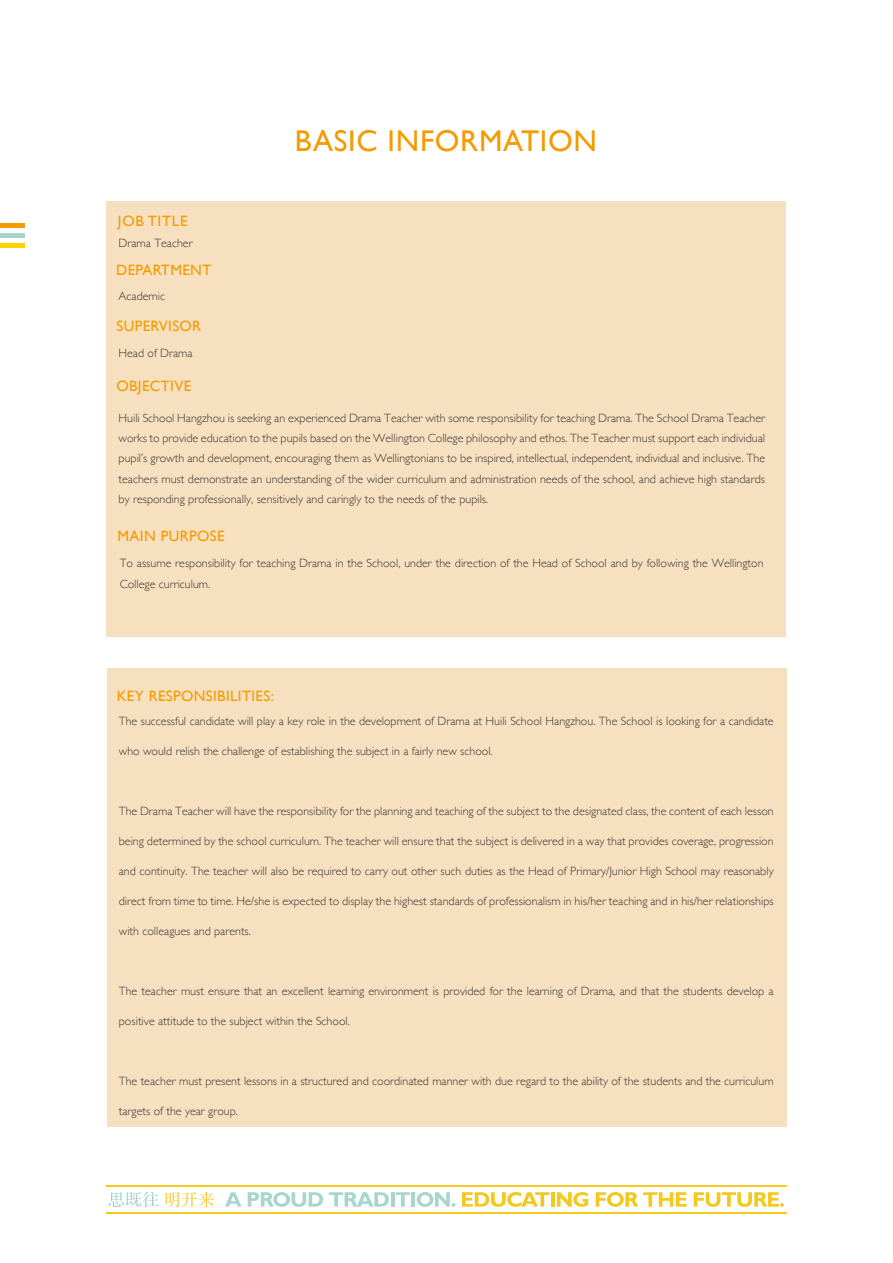
<style>
.page{position:relative;width:893px;height:1263px;background:#fff}
.page>*{position:absolute;margin:0;border:0;box-sizing:border-box;transform-origin:0 0}
.t1{font:30px "Gill Sans";letter-spacing:.025em;color:#f39b00}
.t2{font:15px "Gill Sans";letter-spacing:.025em;color:#f39b00}
.t3{font:15px "Gill Sans";letter-spacing:.05em;color:#f39b00}
.t4{font:300 12px/20.4px "Gill Sans";color:#3c3736}
</style>
<div class="page">
<div style="left:107px;top:201px;width:679px;height:436px;background:#f7e0bf"></div>
<svg style="left:225px;top:1192px;width:17px;height:14px"></svg>
<svg style="left:248px;top:1192px;width:75px;height:15px"></svg>
<svg style="left:329px;top:1192px;width:60px;height:14px"></svg>
<hr style="left:391px;top:1192px;width:3px;height:14px;background:#a8d6ce">
<svg style="left:396px;top:1192px;width:14px;height:14px"></svg>
<hr style="left:411px;top:1192px;width:4px;height:14px;background:#a8d6ce">
<svg style="left:417px;top:1192px;width:38px;height:15px"></svg>
<svg style="left:462px;top:1192px;width:87px;height:15px"></svg>
<hr style="left:551px;top:1192px;width:3px;height:14px;background:#f4c91d">
<svg style="left:557px;top:1192px;width:31px;height:15px"></svg>
<svg style="left:596px;top:1192px;width:91px;height:15px"></svg>
<svg style="left:694px;top:1192px;width:90px;height:15px"></svg>
<hr style="left:106px;top:1185px;width:680px;height:1px;background:#f4c91d">
<hr style="left:106px;top:1213px;width:680px;height:1px;background:#f4c91d">
<svg style="left:108px;top:1191px;width:51px;height:16px"></svg>
<svg style="left:165px;top:1191px;width:49px;height:16px"></svg>
<hr style="left:0;top:223px;width:24px;height:4px;background:#f39b00">
<div style="left:0;top:233px;width:24px;height:5px;background:#a6d6c9"></div>
<div style="left:0;top:243px;width:24px;height:5px;background:#fed400"></div>
<div style="left:107px;top:668px;width:679px;height:459px;background:#f7e0bf"></div>
<p class="t3" style="left:118px;top:212px;width:71px">JOB TITLE</p>
<p class="t4" style="left:119px;top:232px;width:76px">Drama Teacher</p>
<p class="t2" style="left:116px;top:262px;width:97px">DEPARTMENT</p>
<p class="t4" style="left:119px;top:285px;width:48px">Academic</p>
<p class="t2" style="left:116px;top:317px;width:86px">SUPERVISOR</p>
<p class="t4" style="left:119px;top:343px;width:76px">Head of Drama</p>
<p class="t2" style="left:116px;top:377px;width:76px">OBJECTIVE</p>
<h1 class="t1" style="left:295px;top:124px;width:304px">BASIC INFORMATION</h1>
<p class="t4" style="left:119px;top:407px;width:648px;text-align:justify">Huili School Hangzhou is seeking an experienced Drama Teacher with some responsibility for teaching Drama. The School Drama Teacher works to provide education to the pupils based on the Wellington College philosophy and ethos. The Teacher must support each individual pupil’s growth and development, encouraging them as Wellingtonians to be inspired, intellectual, independent, individual and inclusive. The teachers must demonstrate an understanding of the wider curriculum and administration needs of the school, and achieve high standards by responding professionally, sensitively and caringly to the needs of the pupils.</p>
<p class="t2" style="left:118px;top:527px;width:109px">MAIN PURPOSE</p>
<p class="t4" style="left:120px;top:552px;width:645px">To assume responsibility for teaching Drama in the School, under the direction of the Head of School and by following the Wellington<br>College curriculum.</p>
<p class="t2" style="left:117px;top:687px;width:159px">KEY RESPONSIBILITIES:</p>
<p class="t4" style="left:119px;top:710px;width:656px">The successful candidate will play a key role in the development of Drama at Huili School Hangzhou. The School is looking for a candidate</p>
<p class="t4" style="left:119px;top:740px;width:375px">who would relish the challenge of establishing the subject in a fairly new school.</p>
<p class="t4" style="left:119px;top:800px;width:656px">The Drama Teacher will have the responsibility for the planning and teaching of the subject to the designated class, the content of each lesson</p>
<p class="t4" style="left:119px;top:830px;width:656px">being determined by the school curriculum. The teacher will ensure that the subject is delivered in a way that provides coverage, progression</p>
<p class="t4" style="left:119px;top:860px;width:656px">and continuity. The teacher will also be required to carry out other such duties as the Head of Primary/Junior High School may reasonably</p>
<p class="t4" style="left:119px;top:890px;width:656px">direct from time to time. He/she is expected to display the highest standards of professionalism in his/her teaching and in his/her relationships</p>
<p class="t4" style="left:119px;top:920px;width:134px">with colleagues and parents.</p>
<p class="t4" style="left:119px;top:980px;width:656px">The teacher must ensure that an excellent learning environment is provided for the learning of Drama, and that the students develop a</p>
<p class="t4" style="left:119px;top:1010px;width:233px">positive attitude to the subject within the School.</p>
<p class="t4" style="left:119px;top:1070px;width:656px">The teacher must present lessons in a structured and coordinated manner with due regard to the ability of the students and the curriculum</p>
<p class="t4" style="left:119px;top:1100px;width:121px">targets of the year group.</p>
</div>
